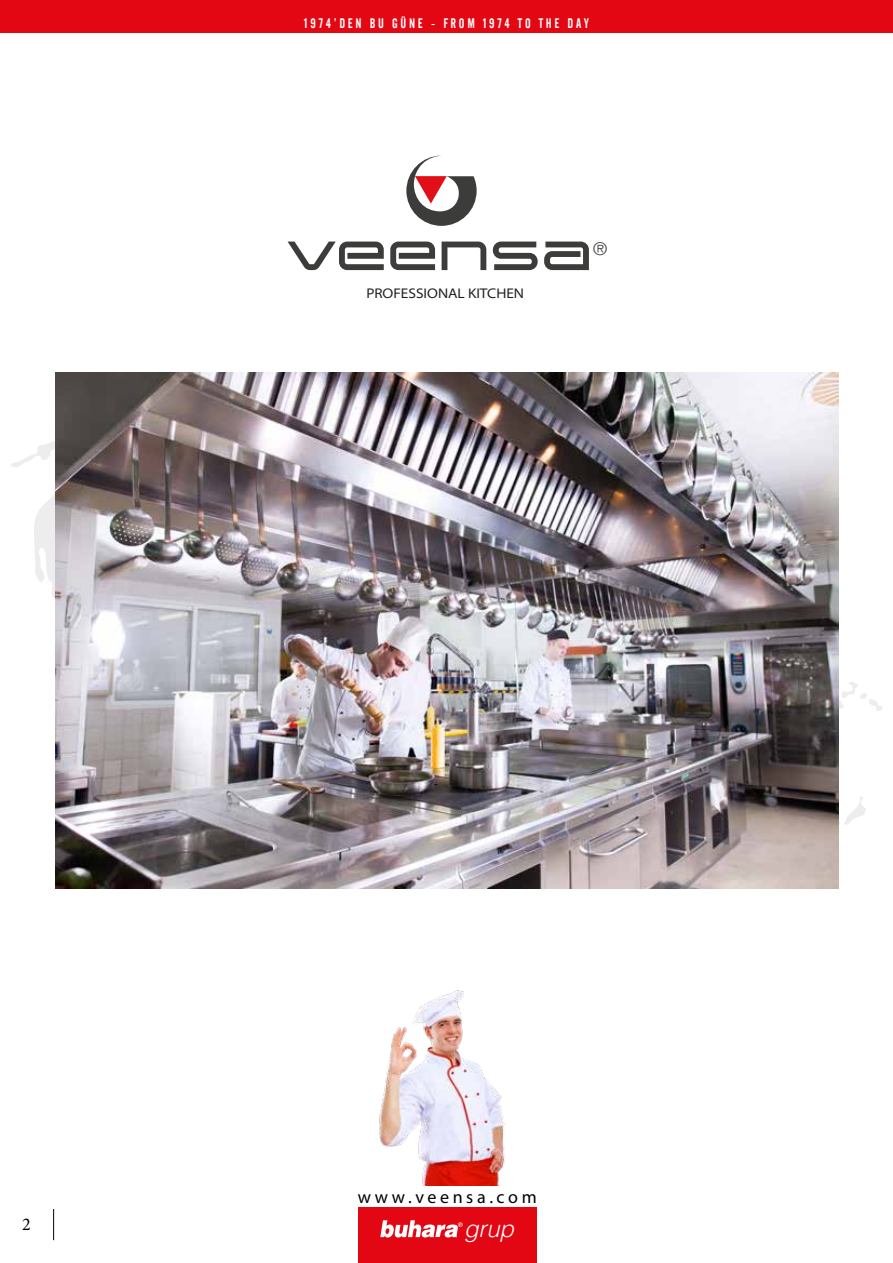
<style>
.page{position:relative;width:893px;height:1263px;background:#fff}
.page>*{position:absolute;margin:0;border:0;box-sizing:border-box;transform-origin:0 0}
.t1{font:700 54.45px "Expansiva";color:#3c3c3b}
.t2{font:italic 300 23.55px "Helvetica";color:#fff}
.t3{font:18px "Myriad Pro";letter-spacing:.2em;color:#000}
.t4{font:18px "Minion Pro";color:#000}
.t5{font:300 17.55px "Helvetica";color:#3c3c3b}
.t6{font:semi-expanded 14.1px "Myriad Pro";color:#1e1e1c}
.t7{font:13.5px "Alternate Gothic No 2 BT";letter-spacing:.2em;color:#fff}
</style>
<div class="page">
<div style="left:358px;top:1207px;width:179px;height:56px;background:#e30613"></div>
<svg style="left:380px;top:1220px;width:83px;height:17px"></svg>
<div style="left:0;top:0;width:893px;height:33px;background:#e30613"></div>
<hr style="left:53px;top:1209px;width:1px;height:31px;background:#000">
<svg style="left:11px;top:414px;width:45px;height:463px"></svg>
<svg style="left:839px;top:682px;width:43px;height:143px"></svg>
<svg style="left:406px;top:156px;width:71px;height:70px"></svg>
<img style="left:56px;top:372px;width:783px;height:517px">
<img style="left:379px;top:990px;width:127px;height:195px">
<p class="t7" style="left:304px;top:16px;width:286px">1974’DEN BU GÜNE - FROM 1974 TO THE DAY</p>
<h1 class="t1" style="left:288px;top:215px;width:309px">veensa</h1>
<p class="t5" style="left:593px;top:234px;width:16px">®</p>
<p class="t6" style="left:366px;top:284px;width:159px">PROFESSIONAL KITCHEN</p>
<h3 class="t4" style="left:22px;top:1212px;width:10px">2</h3>
<h3 class="t3" style="left:358px;top:1186px;width:180px">www.veensa.com</h3>
<h2 class="t2" style="left:464px;top:1208px;width:51px">grup</h2>
</div>
